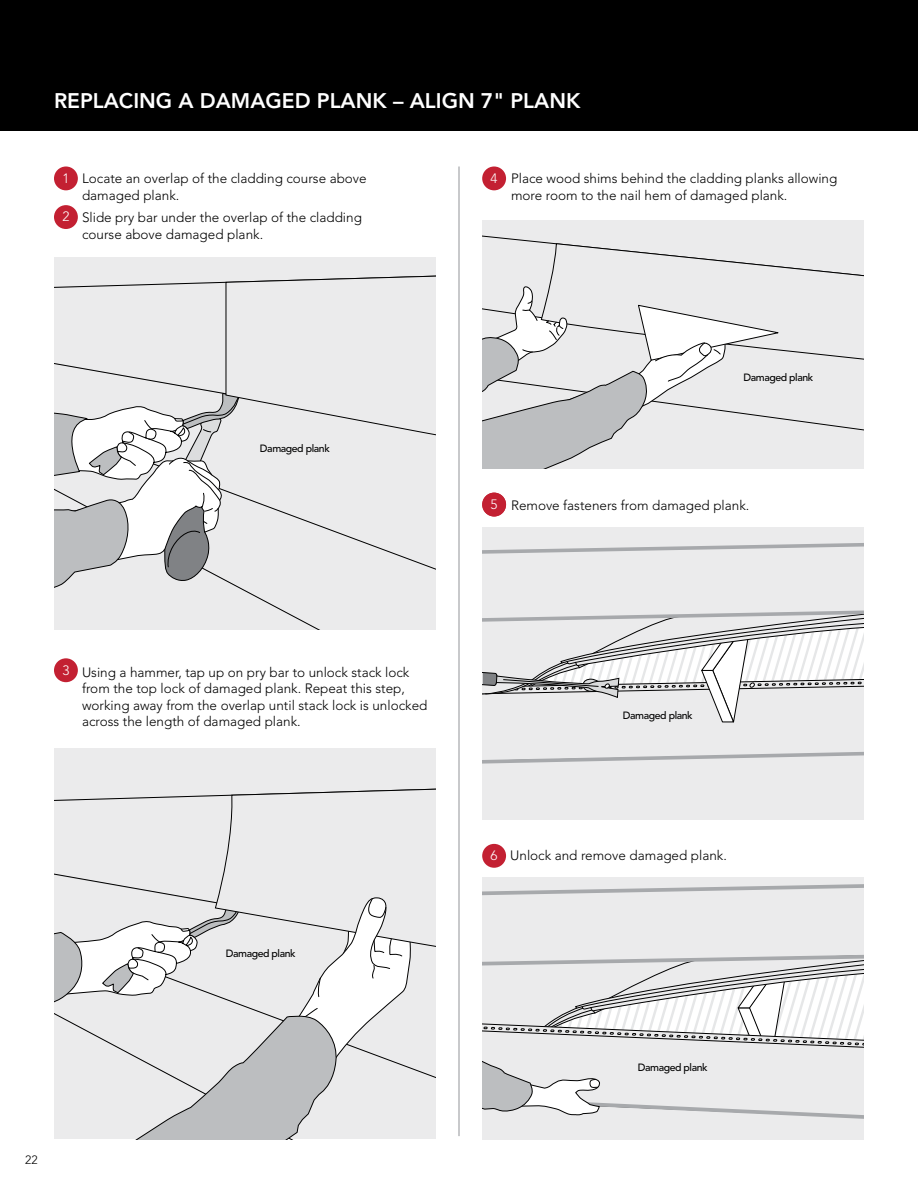
<style>
.page{position:relative;width:918px;height:1188px;background:#fff}
.page>*{position:absolute;margin:0;border:0;box-sizing:border-box;transform-origin:0 0}
.t1{font:800 21px "Avenir LT Std";color:#fff}
.t2{font:300 13.5px/16.5px "Avenir LT Std";color:#000}
.t3{font:300 13.5px "Avenir LT Std";color:#fff}
.t4{font:300 12px "Avenir LT Std";color:#000}
.t5{font:500 10.5px "Avenir LT Pro";letter-spacing:-.04em;color:#000}
</style>
<div class="page">
<div style="left:0;top:0;width:918px;height:130px;background:#000"></div>
<hr style="left:459px;top:167px;width:1px;height:969px;background:#939598">
<div style="left:483px;top:220px;width:381px;height:249px;background:#ebebec"></div>
<svg style="left:483px;top:243px;width:381px;height:226px"></svg>
<svg style="left:482px;top:877px;width:382px;height:262px;background:#e1e1e2"></svg>
<div style="left:483px;top:528px;width:381px;height:291px;background:#ebebec"></div>
<svg style="left:483px;top:540px;width:381px;height:229px;background:#e0e0e1"></svg>
<div style="left:54px;top:257px;width:381px;height:372px;background:#ebebec"></div>
<svg style="left:54px;top:275px;width:381px;height:320px"></svg>
<div style="left:54px;top:748px;width:381px;height:390px;background:#ebebec"></div>
<svg style="left:54px;top:788px;width:381px;height:351px"></svg>
<div style="left:54px;top:167px;width:24px;height:23px;background:#c32032;border-radius:50%"></div>
<div style="left:54px;top:205px;width:24px;height:24px;background:#c32032;border-radius:50%"></div>
<div style="left:54px;top:658px;width:24px;height:24px;background:#c32032;border-radius:50%"></div>
<div style="left:482px;top:167px;width:24px;height:23px;background:#c32032;border-radius:50%"></div>
<div style="left:482px;top:493px;width:24px;height:24px;background:#c32032;border-radius:50%"></div>
<div style="left:482px;top:844px;width:24px;height:24px;background:#c32032;border-radius:50%"></div>
<h1 class="t1" style="left:54px;top:89px;width:528px">REPLACING A DAMAGED PLANK – ALIGN 7" PLANK</h1>
<p class="t3" style="left:62px;top:170px;width:9px">1</p>
<p class="t3" style="left:62px;top:209px;width:9px">2</p>
<p class="t2" style="left:82px;top:170px;width:286px">Locate an overlap of the cladding course above damaged plank.</p>
<p class="t2" style="left:82px;top:209px;width:281px">Slide pry bar under the overlap of the cladding course above damaged plank.</p>
<p class="t5" style="left:260px;top:442px;width:71px">Damaged plank</p>
<p class="t3" style="left:491px;top:170px;width:9px">4</p>
<p class="t2" style="left:511px;top:170px;width:328px">Place wood shims behind the cladding planks allowing more room to the nail hem of damaged plank.</p>
<p class="t5" style="left:743px;top:371px;width:71px">Damaged plank</p>
<p class="t3" style="left:491px;top:496px;width:9px">15</p>
<p class="t2" style="left:511px;top:497px;width:240px">Remove fasteners from damaged plank.</p>
<p class="t3" style="left:62px;top:662px;width:9px">3</p>
<p class="t2" style="left:82px;top:664px;width:347px">Using a hammer, tap up on pry bar to unlock stack lock from the top lock of damaged plank. Repeat this step, working away from the overlap until stack lock is unlocked across the length of damaged plank.</p>
<p class="t4" style="left:25px;top:1153px;width:14px">22</p>
<p class="t5" style="left:226px;top:947px;width:71px">Damaged plank</p>
<p class="t5" style="left:623px;top:709px;width:71px">Damaged plank</p>
<p class="t3" style="left:491px;top:848px;width:9px">6</p>
<p class="t2" style="left:510px;top:848px;width:218px">Unlock and remove damaged plank.</p>
<p class="t5" style="left:638px;top:1061px;width:71px">Damaged plank</p>
</div>
